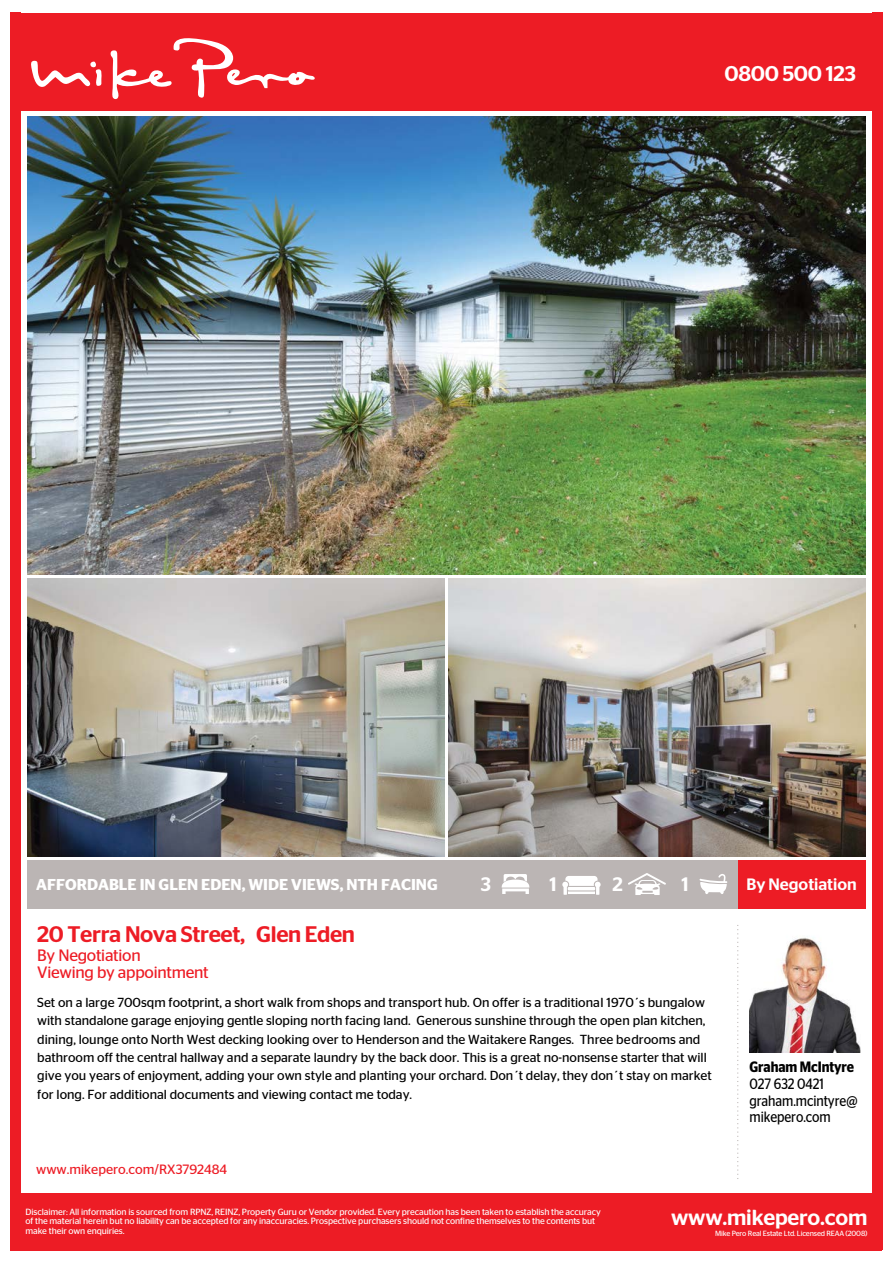
<style>
.page{position:relative;width:893px;height:1263px;background:#fff}
.page>*{position:absolute;margin:0;border:0;box-sizing:border-box;transform-origin:0 0}
.t1{font:500 22.5px "Stag Sans";letter-spacing:-.02em;color:#ed1c25}
.t2{font:500 21.75px "Stag Sans";letter-spacing:-.01em;color:#fff}
.t3{font:500 21.3px "Stag Sans";letter-spacing:-.015em;color:#fff}
.t4{font:500 19.5px "Stag Sans";color:#fff}
.t5{font:16.5px/17.4px "Stag Sans";letter-spacing:-.015em;color:#ed1c25}
.t6{font:500 16.5px "Stag Sans";color:#fff}
.t7{font:600 15.75px "Stag Sans";color:#fff}
.t8{font:15px/16.6px "Stag Sans";letter-spacing:-.005em;color:#000;scale:.87 1}
.t9{font:13.5px "Stag Sans";color:#ed1c25}
.t10{font:13.2px/18.3px "Stag Sans";color:#000}
.t11{font:9px/9.4px "Stag Sans";letter-spacing:-.01em;color:#fff}
.t12{font:7.5px "Stag Sans";letter-spacing:-.02em;color:#fff}
.s1{font-weight:600}
</style>
<div class="page">
<div style="left:28px;top:860px;width:837px;height:49px;background:#bbb5b4"></div>
<div style="left:11px;top:1193px;width:871px;height:57px;background:#ed1c25"></div>
<img style="left:28px;top:578px;width:416px;height:279px">
<img style="left:449px;top:578px;width:416px;height:279px">
<img style="left:28px;top:117px;width:837px;height:457px">
<div style="left:11px;top:13px;width:10px;height:1237px;background:#ed1c25"></div>
<div style="left:11px;top:13px;width:871px;height:98px;background:#ed1c25"></div>
<div style="left:738px;top:860px;width:127px;height:49px;background:#ed1c25"></div>
<svg style="left:699px;top:874px;width:28px;height:20px"></svg>
<svg style="left:628px;top:873px;width:38px;height:22px"></svg>
<svg style="left:737px;top:925px;width:1px;height:254px"></svg>
<img style="left:749px;top:937px;width:111px;height:115px">
<div style="left:872px;top:13px;width:10px;height:1237px;background:#ed1c25"></div>
<svg style="left:31px;top:60px;width:71px;height:27px"></svg>
<svg style="left:110px;top:38px;width:205px;height:62px"></svg>
<svg style="left:562px;top:876px;width:39px;height:19px"></svg>
<hr style="left:568px;top:887px;width:27px;height:3px;background:#fff">
<svg style="left:501px;top:874px;width:29px;height:20px"></svg>
<p class="t3" style="left:724px;top:62px;width:133px">0800 500 123</p>
<p class="t7" style="left:36px;top:876px;width:403px">AFFORDABLE IN GLEN EDEN, WIDE VIEWS, NTH FACING</p>
<p class="t4" style="left:612px;top:872px;width:12px">2</p>
<p class="t4" style="left:681px;top:872px;width:9px">1</p>
<p class="t6" style="left:746px;top:875px;width:112px">By Negotiation</p>
<p class="t4" style="left:481px;top:872px;width:12px">3</p>
<p class="t4" style="left:550px;top:872px;width:9px">1</p>
<p class="t1" style="left:37px;top:921px;width:319px">20 Terra Nova Street, Glen Eden</p>
<p class="t5" style="left:37px;top:946px;width:173px">By Negotiation<br>Viewing by appointment</p>
<p class="t10" style="left:37px;top:993px;width:676px">Set on a large 700sqm footprint, a short walk from shops and transport hub. On offer is a traditional 1970´s bungalow with standalone garage enjoying gentle sloping north facing land. Generous sunshine through the open plan kitchen, dining, lounge onto North West decking looking over to Henderson and the Waitakere Ranges. Three bedrooms and bathroom off the central hallway and a separate laundry by the back door. This is a great no-nonsense starter that will give you years of enjoyment, adding your own style and planting your orchard. Don´t delay, they don´t stay on market for long. For additional documents and viewing contact me today.</p>
<p class="t9" style="left:36px;top:1162px;width:193px">www.mikepero.com/RX3792484</p>
<p class="t8" style="left:749px;top:1059px;width:126px"><span class="s1">Graham McIntyre<br></span>027 632 0421 graham.mcintyre@ mikepero.com</p>
<p class="t11" style="left:26px;top:1207px;width:577px">Disclaimer: All information is sourced from RPNZ, REINZ, Property Guru or Vendor provided. Every precaution has been taken to establish the accuracy of the material herein but no liability can be accepted for any inaccuracies. Prospective purchasers should not confine themselves to the contents but make their own enquiries.</p>
<p class="t2" style="left:671px;top:1205px;width:198px">www.mikepero.com</p>
<p class="t12" style="left:715px;top:1229px;width:154px">Mike Pero Real Estate Ltd. Licensed REAA (2008)</p>
</div>
